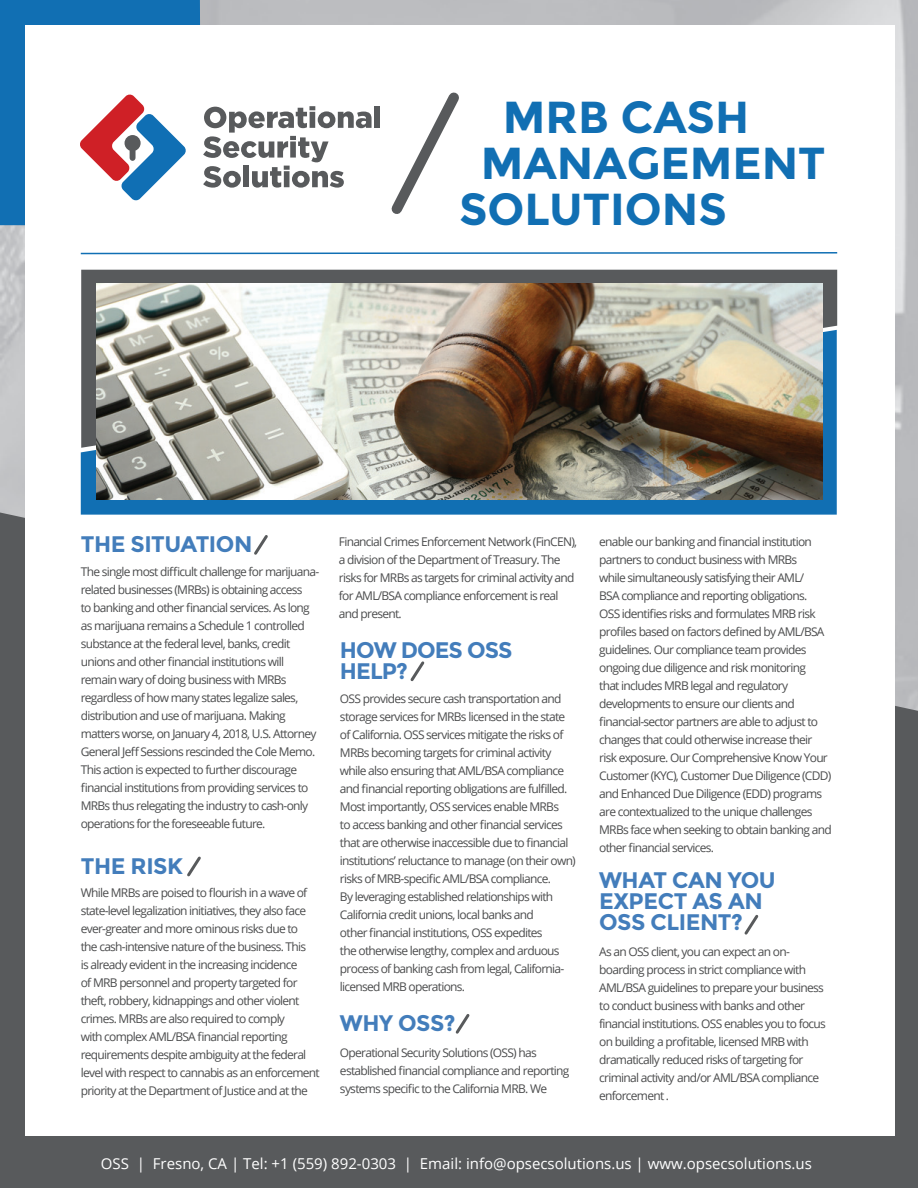
<style>
.page{position:relative;width:918px;height:1188px;background:#fff}
.page>*{position:absolute;margin:0;border:0;box-sizing:border-box;transform-origin:0 0}
.t1{font:700 44.85px "Montserrat";color:#116fb3}
.t2{font:700 22.5px/21px "Montserrat";letter-spacing:-.02em;color:#437dbb}
.t3{font:700 22.5px/21px "Montserrat";letter-spacing:-.04em;color:#437dbb}
.t4{font:15px "Open Sans";color:#fff}
.t5{font:12px/18px "Open Sans";letter-spacing:-.06em;color:#4b4c4d}
</style>
<div class="page">
<img style="left:0;top:0;width:918px;height:513px">
<div style="left:0;top:513px;width:918px;height:675px;background:#585a5c"></div>
<div style="left:0;top:0;width:200px;height:225px;background:#116fb3"></div>
<div style="left:25px;top:25px;width:870px;height:1111px;background:#fff"></div>
<svg style="left:80px;top:252px;width:758px;height:3px"></svg>
<svg style="left:391px;top:92px;width:68px;height:122px"></svg>
<div style="left:375px;top:106px;width:5px;height:22px;background:#585a5c"></div>
<svg style="left:203px;top:106px;width:169px;height:82px"></svg>
<svg style="left:80px;top:94px;width:106px;height:107px"></svg>
<svg style="left:81px;top:448px;width:756px;height:67px;background:#1f75b2"></svg>
<svg style="left:81px;top:270px;width:756px;height:178px;background:#5b656c"></svg>
<img style="left:97px;top:284px;width:726px;height:215px">
<svg style="left:254px;top:535px;width:14px;height:20px"></svg>
<svg style="left:187px;top:856px;width:14px;height:21px"></svg>
<svg style="left:410px;top:661px;width:15px;height:21px"></svg>
<svg style="left:455px;top:1014px;width:15px;height:20px"></svg>
<svg style="left:744px;top:914px;width:15px;height:21px"></svg>
<h1 class="t1" style="left:503px;top:89px;width:248px">MRB CASH</h1>
<h1 class="t1" style="left:481px;top:136px;width:346px">MANAGEMENT</h1>
<h1 class="t1" style="left:459px;top:182px;width:270px">SOLUTIONS</h1>
<h2 class="t2" style="left:81px;top:533px;width:173px">THE SITUATION</h2>
<p class="t5" style="left:81px;top:562px;width:240px">The single most difficult challenge for marijuana&shy;related businesses (MRBs) is obtaining access<br>to banking and other financial services. As long as marijuana remains a Schedule 1 controlled substance at the federal level, banks, credit unions and other financial institutions will remain wary of doing business with MRBs regardless of how many states legalize sales, distribution and use of marijuana. Making matters worse, on January 4, 2018, U.S. Attorney General Jeff Sessions rescinded the Cole Memo.<br>This action is expected to further discourage financial institutions from providing services to MRBs thus relegating the industry to cash-only operations for the foreseeable future.</p>
<h2 class="t2" style="left:81px;top:856px;width:104px">THE RISK</h2>
<p class="t5" style="left:81px;top:883px;width:240px">While MRBs are poised to flourish in a wave of state-level legalization initiatives, they also face ever-greater and more ominous risks due to<br>the cash-intensive nature of the business. This<br>is already evident in the increasing incidence<br>of MRB personnel and property targeted for theft, robbery, kidnappings and other violent crimes. MRBs are also required to comply<br>with complex AML/BSA financial reporting requirements despite ambiguity at the federal level with respect to cannabis as an enforcement priority at the Department of Justice and at the</p>
<p class="t5" style="left:339px;top:532px;width:240px">Financial Crimes Enforcement Network (FinCEN), a division of the Department of Treasury. The risks for MRBs as targets for criminal activity and for AML/BSA compliance enforcement is real and present.</p>
<p class="t5" style="left:599px;top:532px;width:234px">enable our banking and financial institution partners to conduct business with MRBs<br>while simultaneously satisfying their AML/<br>BSA compliance and reporting obligations.<br>OSS identifies risks and formulates MRB risk profiles based on factors defined by AML/BSA guidelines. Our compliance team provides ongoing due diligence and risk monitoring<br>that includes MRB legal and regulatory developments to ensure our clients and financial-sector partners are able to adjust to changes that could otherwise increase their risk exposure. Our Comprehensive Know Your Customer (KYC), Customer Due Diligence (CDD) and Enhanced Due Diligence (EDD) programs are contextualized to the unique challenges MRBs face when seeking to obtain banking and other financial services.</p>
<h2 class="t3" style="left:340px;top:640px;width:174px">HOW DOES OSS<br>HELP?</h2>
<p class="t5" style="left:340px;top:690px;width:237px">OSS provides secure cash transportation and storage services for MRBs licensed in the state of California. OSS services mitigate the risks of MRBs becoming targets for criminal activity while also ensuring that AML/BSA compliance and financial reporting obligations are fulfilled.<br>Most importantly, OSS services enable MRBs<br>to access banking and other financial services that are otherwise inaccessible due to financial institutions’ reluctance to manage (on their own) risks of MRB-specific AML/BSA compliance.<br>By leveraging established relationships with California credit unions, local banks and<br>other financial institutions, OSS expedites<br>the otherwise lengthy, complex and arduous process of banking cash from legal, California&shy;licensed MRB operations.</p>
<h2 class="t2" style="left:599px;top:870px;width:178px">WHAT CAN YOU<br>EXPECT AS AN<br>OSS CLIENT?</h2>
<p class="t5" style="left:599px;top:943px;width:228px">As an OSS client, you can expect an on&shy;boarding process in strict compliance with AML/BSA guidelines to prepare your business to conduct business with banks and other financial institutions. OSS enables you to focus on building a profitable, licensed MRB with dramatically reduced risks of targeting for criminal activity and/or AML/BSA compliance enforcement .</p>
<h2 class="t2" style="left:340px;top:1012px;width:117px">WHY OSS?</h2>
<p class="t5" style="left:340px;top:1043px;width:231px">Operational Security Solutions (OSS) has established financial compliance and reporting systems specific to the California MRB. We</p>
<p class="t4" style="left:101px;top:1153px;width:712px">OSS | Fresno, CA | Tel: +1 (559) 892-0303 | Email: info@opsecsolutions.us | www.opsecsolutions.us</p>
</div>
